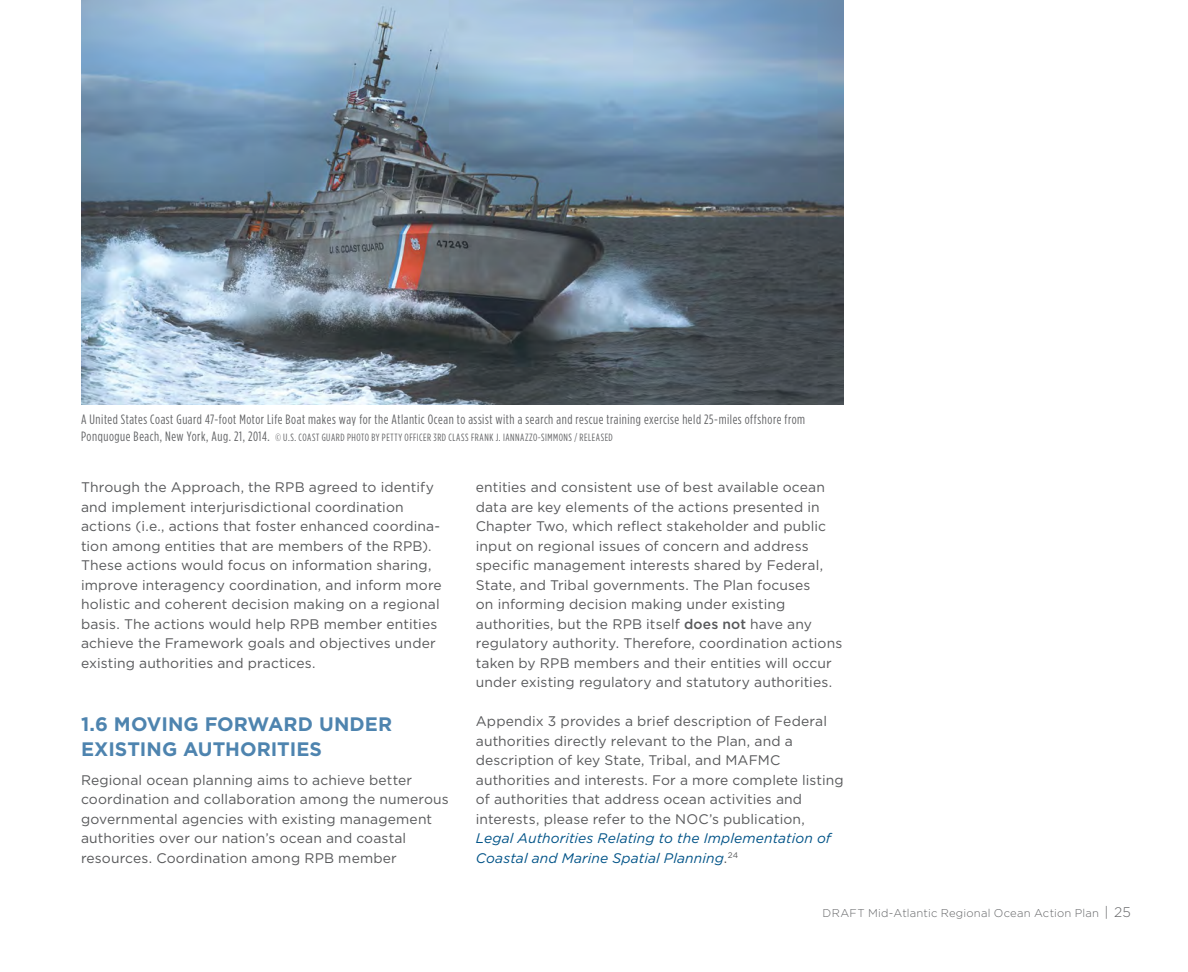
<style>
.page{position:relative;width:1188px;height:972px;background:#fff}
.page>*{position:absolute;margin:0;border:0;box-sizing:border-box;transform-origin:0 0}
.t1{font:700 19.5px/24.3px "Gotham";letter-spacing:.005em;color:#4e84af}
.t2{font:13.8px/19.5px "Gotham";letter-spacing:.01em;color:#58595b}
.t3{font:italic 13.8px/19.5px "Gotham";letter-spacing:.005em;color:#005387}
.t4{font:13.5px "Gotham Condensed";letter-spacing:.04em;color:#636466}
.t5{font:300 11.25px "Gotham";letter-spacing:.015em;color:#636466}
.t6{font:10.5px "Gotham Condensed";letter-spacing:.05em;color:#636466}
.s1{font-size:13.5px}
.s2{font-weight:500}
.s3{font-style:normal;color:#58595b}
.s4{font-size:13.8px}
</style>
<div class="page">
<img style="left:81px;top:0;width:763px;height:405px">
<p class="t4" style="left:81px;top:412px;width:726px">A United States Coast Guard 47-foot Motor Life Boat makes way for the Atlantic Ocean to assist with a search and rescue training exercise held 25-miles offshore from</p>
<p class="t6" style="left:81px;top:432px;width:533px"><span class="s1">Ponquogue Beach, New York, Aug. 21, 2014.</span> © U.S. COAST GUARD PHOTO BY PETTY OFFICER 3RD CLASS FRANK J. IANNAZZO-SIMMONS / RELEASED</p>
<p class="t2" style="left:81px;top:477px;width:362px">Through the Approach, the RPB agreed to identify and implement interjurisdictional coordination actions (i.e., actions that foster enhanced coordina&shy;tion among entities that are members of the RPB).<br>These actions would focus on information sharing, improve interagency coordination, and inform more holistic and coherent decision making on a regional basis. The actions would help RPB member entities achieve the Framework goals and objectives under existing authorities and practices.</p>
<h1 class="t1" style="left:81px;top:712px;width:313px">1.6 MOVING FORWARD UNDER<br>EXISTING AUTHORITIES</h1>
<p class="t2" style="left:81px;top:770px;width:369px">Regional ocean planning aims to achieve better coordination and collaboration among the numerous governmental agencies with existing management authorities over our nation’s ocean and coastal resources. Coordination among RPB member</p>
<p class="t2" style="left:476px;top:477px;width:368px">entities and consistent use of best available ocean data are key elements of the actions presented in Chapter Two, which reflect stakeholder and public input on regional issues of concern and address specific management interests shared by Federal, State, and Tribal governments. The Plan focuses<br>on informing decision making under existing authorities, but the RPB itself <span class="s2">does not</span> have any regulatory authority. Therefore, coordination actions taken by RPB members and their entities will occur under existing regulatory and statutory authorities.</p>
<p class="t2" style="left:476px;top:711px;width:369px">Appendix 3 provides a brief description of Federal authorities directly relevant to the Plan, and a description of key State, Tribal, and MAFMC authorities and interests. For a more complete listing of authorities that address ocean activities and interests, please refer to the NOC’s publication,</p>
<p class="t3" style="left:476px;top:828px;width:357px">Legal Authorities Relating to the Implementation of<br>Coastal and Marine Spatial Planning<span class="s3">.</span><sup>24</sup></p>
<p class="t5" style="left:823px;top:905px;width:310px">DRAFT Mid-Atlantic Regional Ocean Action Plan <span class="s4">| 25</span></p>
</div>
